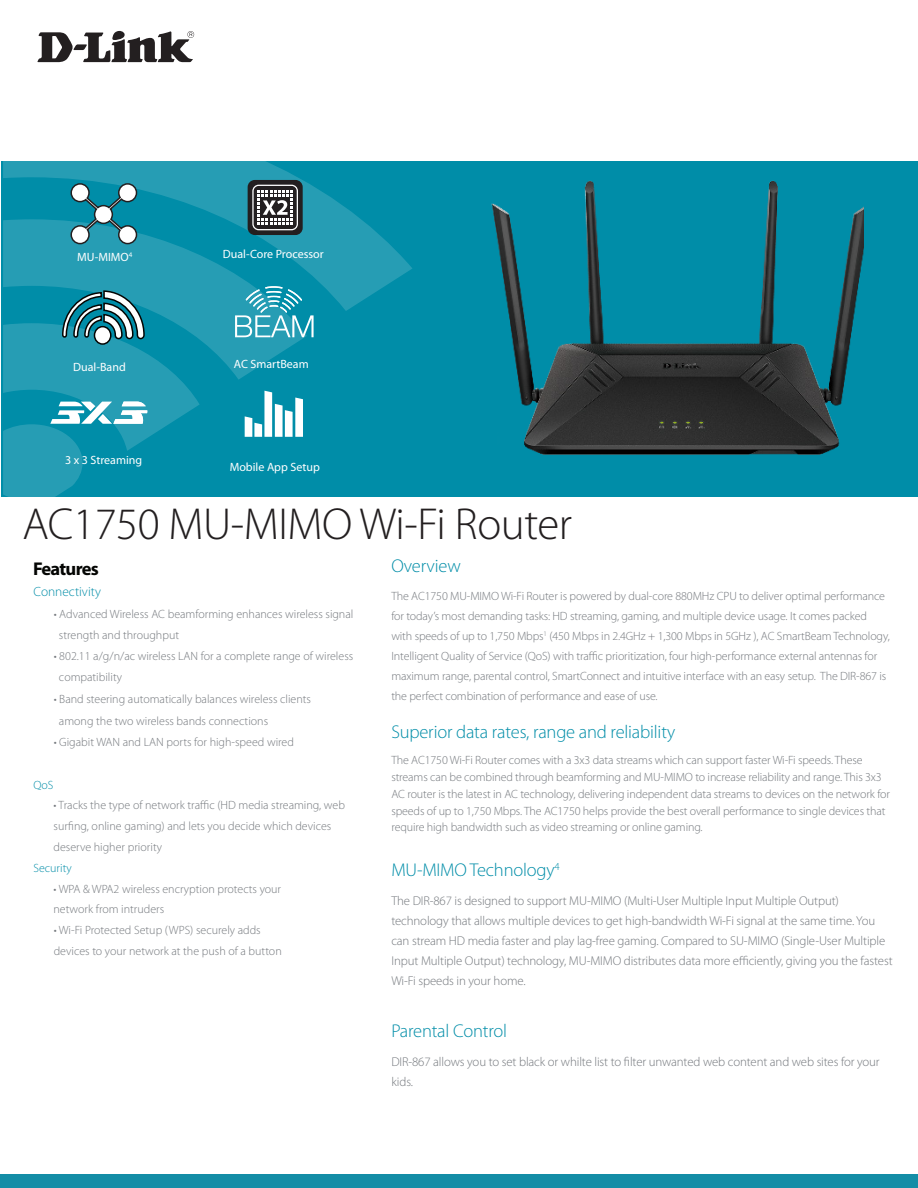
<style>
.page{position:relative;width:918px;height:1188px;background:#fff}
.page>*{position:absolute;margin:0;border:0;box-sizing:border-box;transform-origin:0 0}
.t1{font:300 45px "Myriad Pro";letter-spacing:-.01em;color:#231f20}
.t2{font:300 18.6px "Myriad Pro";letter-spacing:-.01em;color:#008da8}
.t3{font:700 18.6px "Myriad Pro";letter-spacing:-.04em;color:#040503}
.bullets{font:300 13.35px "Myriad Pro";color:#008da8}
.t4{font:300 12.9px/20px "Myriad Pro";letter-spacing:-.01em;color:#74787d}
.bullets-2{font:300 12px/20px "Myriad Pro";letter-spacing:-.01em;color:#74787d}
.t5{font:12px "Myriad Pro";color:#fff}
.bullets-3{font:300 12px "Myriad Pro";color:#008da8}
</style>
<div class="page">
<div style="left:1px;top:162px;width:917px;height:335px;background:#008da8"></div>
<svg style="left:200px;top:311px;width:105px;height:69px;fill:#269db4"></svg>
<svg style="left:3px;top:161px;width:409px;height:150px;fill:#269db4"></svg>
<div style="left:0;top:1174px;width:918px;height:14px;background:#148da6"></div>
<svg style="left:38px;top:31px;width:156px;height:31px"></svg>
<svg style="left:245px;top:391px;width:58px;height:46px"></svg>
<div style="left:248px;top:180px;width:55px;height:55px;background:#231f20;border-radius:7px"></div>
<svg style="left:252px;top:185px;width:46px;height:45px"></svg>
<svg style="left:70px;top:182px;width:68px;height:63px"></svg>
<svg style="left:235px;top:286px;width:79px;height:51px"></svg>
<svg style="left:3px;top:290px;width:197px;height:207px"></svg>
<img style="left:491px;top:181px;width:373px;height:274px">
<p class="t5" style="left:77px;top:249px;width:57px">MU-MIMO<sup>4</sup></p>
<p class="t5" style="left:73px;top:359px;width:54px">Dual-Band</p>
<p class="t5" style="left:65px;top:453px;width:79px">3 x 3 Streaming</p>
<p class="t5" style="left:223px;top:246px;width:102px">Dual-Core Processor</p>
<p class="t5" style="left:234px;top:357px;width:76px">AC SmartBeam</p>
<p class="t5" style="left:230px;top:460px;width:92px">Mobile App Setup</p>
<p class="t1" style="left:22px;top:499px;width:551px">AC1750 MU-MIMO Wi-Fi Router</p>
<p class="t2" style="left:391px;top:555px;width:71px">Overview</p>
<p class="bullets-2" style="left:391px;top:587px;width:500px">The AC1750 MU-MIMO Wi-Fi Router is powered by dual-core 880MHz CPU to deliver optimal performance for today’s most demanding tasks: HD streaming, gaming, and multiple device usage. It comes packed with speeds of up to 1,750 Mbps<sup>1</sup> (450 Mbps in 2.4GHz + 1,300 Mbps in 5GHz ), AC SmartBeam Technology, Intelligent Quality of Service (QoS) with traffic prioritization, four high-performance external antennas for maximum range, parental control, SmartConnect and intuitive interface with an easy setup. The DIR-867 is the perfect combination of performance and ease of use.</p>
<p class="t2" style="left:391px;top:721px;width:285px">Superior data rates, range and reliability</p>
<p class="bullets-2" style="left:391px;top:751px;width:500px;line-height:17px">The AC1750 Wi-Fi Router comes with a 3x3 data streams which can support faster Wi-Fi speeds. These streams can be combined through beamforming and MU-MIMO to increase reliability and range. This 3x3<br>AC router is the latest in AC technology, delivering independent data streams to devices on the network for speeds of up to 1,750 Mbps. The AC1750 helps provide the best overall performance to single devices that require high bandwidth such as video streaming or online gaming.</p>
<p class="t2" style="left:391px;top:860px;width:170px">MU-MIMO Technology<sup>4</sup></p>
<p class="t4" style="left:391px;top:891px;width:503px">The DIR-867 is designed to support MU-MIMO (Multi-User Multiple Input Multiple Output) technology that allows multiple devices to get high-bandwidth Wi-Fi signal at the same time. You can stream HD media faster and play lag-free gaming. Compared to SU-MIMO (Single-User Multiple Input Multiple Output) technology, MU-MIMO distributes data more efficiently, giving you the fastest Wi-Fi speeds in your home.</p>
<p class="t2" style="left:391px;top:1020px;width:117px">Parental Control</p>
<p class="t4" style="left:391px;top:1052px;width:490px">DIR-867 allows you to set black or whilte list to filter unwanted web content and web sites for your kids.</p>
<p class="t3" style="left:33px;top:558px;width:67px">Features</p>
<p class="bullets" style="left:33px;top:585px;width:69px">Connectivity</p>
<p class="bullets-2" style="left:54px;top:604px;width:301px">• Advanced Wireless AC beamforming enhances wireless signal</p>
<p class="bullets-2" style="left:59px;top:625px;width:122px">strength and throughput</p>
<p class="bullets-2" style="left:54px;top:646px;width:301px">• 802.11 a/g/n/ac wireless LAN for a complete range of wireless</p>
<p class="bullets-2" style="left:59px;top:667px;width:65px">compatibility</p>
<p class="bullets-2" style="left:54px;top:689px;width:259px">• Band steering automatically balances wireless clients</p>
<p class="bullets-2" style="left:59px;top:711px;width:211px">among the two wireless bands connections</p>
<p class="bullets-2" style="left:54px;top:733px;width:242px">• Gigabit WAN and LAN ports for high-speed wired</p>
<p class="bullets-3" style="left:33px;top:778px;width:22px">QoS</p>
<p class="bullets-2" style="left:54px;top:796px;width:293px">• Tracks the type of network traffic (HD media streaming, web</p>
<p class="bullets-2" style="left:54px;top:816px;width:279px">surfing, online gaming) and lets you decide which devices</p>
<p class="bullets-2" style="left:54px;top:837px;width:110px">deserve higher priority</p>
<p class="bullets-3" style="left:33px;top:861px;width:40px">Security</p>
<p class="bullets-2" style="left:54px;top:879px;width:229px">• WPA &amp; WPA2 wireless encryption protects your</p>
<p class="bullets-2" style="left:54px;top:900px;width:112px">network from intruders</p>
<p class="bullets-2" style="left:54px;top:920px;width:209px">• Wi-Fi Protected Setup (WPS) securely adds</p>
<p class="bullets-2" style="left:54px;top:941px;width:230px">devices to your network at the push of a button</p>
</div>
